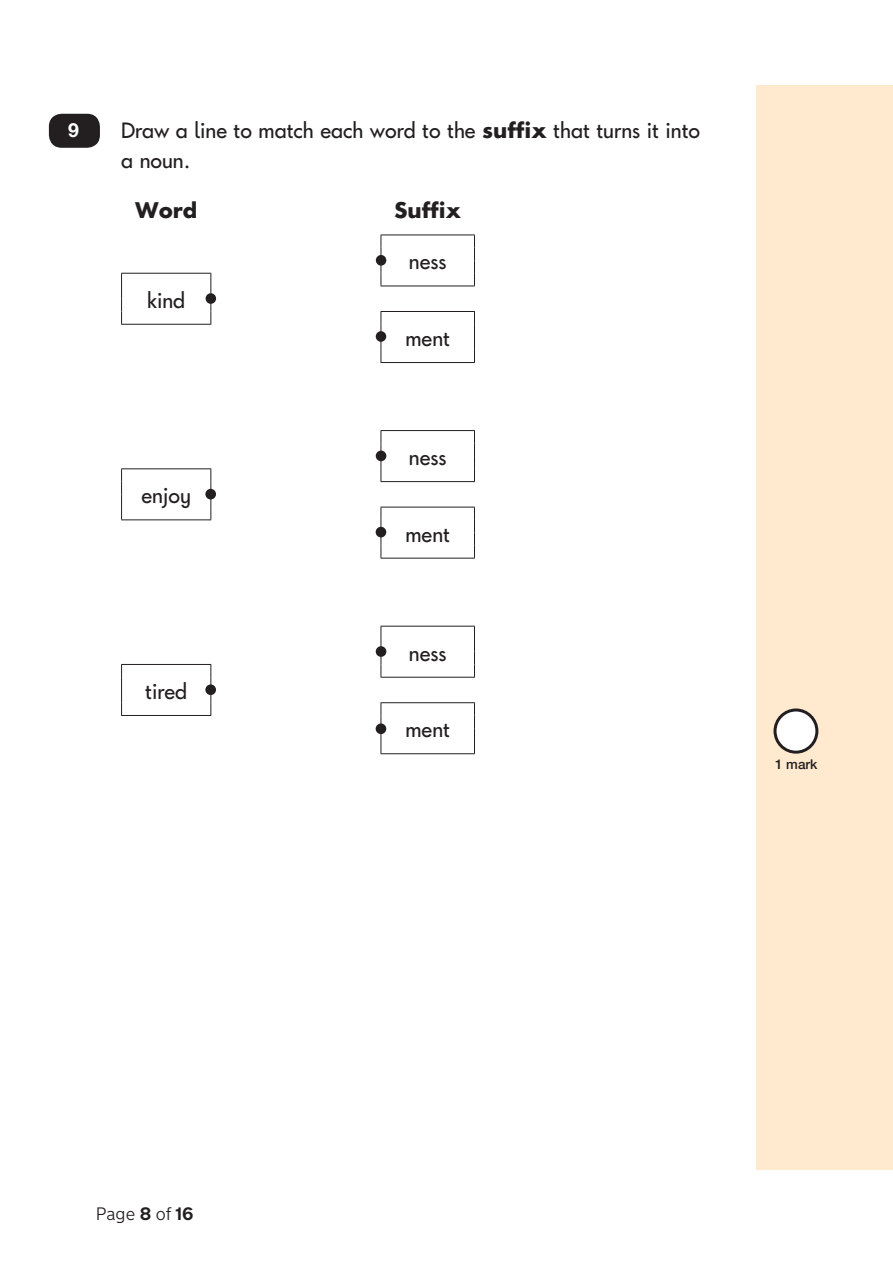
<style>
.page{position:relative;width:893px;height:1263px;background:#fff}
.page>*{position:absolute;margin:0;border:0;box-sizing:border-box;transform-origin:0 0}
.t1{font:22.5px/30px "Keystageone Regular 11";color:#231f20}
.t2{font:22.5px "Keystageone Bold 10";color:#231f20}
.t3{font:700 19.5px "Helvetica Neue LT Std";color:#fff}
.t4{font:300 18px "New Transport";color:#231f20}
.t5{font:500 13.5px "Helvetica Neue LT Std";color:#231f20}
.s1{font-family:"Keystageone Bold 10"}
.s2{font-weight:700}
</style>
<div class="page">
<div style="left:757px;top:85px;width:136px;height:1084px;background:#ffead0"></div>
<hr style="left:381px;top:235px;width:94px;height:1px;background:#231f20">
<svg style="left:381px;top:235px;width:1px;height:51px"></svg>
<svg style="left:474px;top:235px;width:1px;height:51px"></svg>
<hr style="left:381px;top:286px;width:94px;height:1px;background:#231f20">
<hr style="left:121px;top:273px;width:90px;height:1px;background:#231f20">
<svg style="left:121px;top:274px;width:1px;height:50px"></svg>
<svg style="left:210px;top:274px;width:1px;height:50px"></svg>
<hr style="left:121px;top:324px;width:90px;height:1px;background:#231f20">
<hr style="left:381px;top:311px;width:94px;height:1px;background:#231f20">
<svg style="left:381px;top:312px;width:1px;height:50px"></svg>
<svg style="left:474px;top:312px;width:1px;height:50px"></svg>
<hr style="left:381px;top:362px;width:94px;height:1px;background:#231f20">
<hr style="left:381px;top:430px;width:94px;height:1px;background:#231f20">
<svg style="left:381px;top:431px;width:1px;height:50px"></svg>
<svg style="left:474px;top:431px;width:1px;height:50px"></svg>
<hr style="left:381px;top:481px;width:94px;height:1px;background:#231f20">
<hr style="left:121px;top:468px;width:90px;height:1px;background:#231f20">
<svg style="left:121px;top:469px;width:1px;height:50px"></svg>
<svg style="left:210px;top:469px;width:1px;height:50px"></svg>
<hr style="left:121px;top:519px;width:90px;height:1px;background:#231f20">
<hr style="left:381px;top:507px;width:94px;height:1px;background:#231f20">
<svg style="left:381px;top:507px;width:1px;height:51px"></svg>
<svg style="left:474px;top:507px;width:1px;height:51px"></svg>
<hr style="left:381px;top:558px;width:94px;height:1px;background:#231f20">
<hr style="left:381px;top:626px;width:94px;height:1px;background:#231f20">
<svg style="left:381px;top:626px;width:1px;height:51px"></svg>
<svg style="left:474px;top:626px;width:1px;height:51px"></svg>
<hr style="left:381px;top:677px;width:94px;height:1px;background:#231f20">
<hr style="left:381px;top:702px;width:94px;height:1px;background:#231f20">
<svg style="left:381px;top:703px;width:1px;height:50px"></svg>
<svg style="left:474px;top:703px;width:1px;height:50px"></svg>
<hr style="left:381px;top:753px;width:94px;height:1px;background:#231f20">
<hr style="left:121px;top:664px;width:90px;height:1px;background:#231f20">
<svg style="left:121px;top:665px;width:1px;height:50px"></svg>
<svg style="left:210px;top:665px;width:1px;height:50px"></svg>
<hr style="left:121px;top:715px;width:90px;height:1px;background:#231f20">
<div style="left:775px;top:710px;width:42px;height:42px;background:#fff;border-radius:50%"></div>
<div style="left:773px;top:708px;width:45px;height:46px;border:3px solid #231f20;border-radius:50%"></div>
<div style="left:49px;top:114px;width:51px;height:34px;background:#231f20;border-radius:13px"></div>
<div style="left:206px;top:293px;width:10px;height:11px;background:#231f20;border-radius:50%"></div>
<div style="left:376px;top:255px;width:10px;height:11px;background:#231f20;border-radius:50%"></div>
<div style="left:376px;top:331px;width:10px;height:11px;background:#231f20;border-radius:50%"></div>
<div style="left:205px;top:489px;width:11px;height:10px;background:#231f20;border-radius:50%"></div>
<div style="left:376px;top:451px;width:10px;height:10px;background:#231f20;border-radius:50%"></div>
<div style="left:376px;top:527px;width:10px;height:10px;background:#231f20;border-radius:50%"></div>
<div style="left:205px;top:684px;width:11px;height:11px;background:#231f20;border-radius:50%"></div>
<div style="left:376px;top:646px;width:10px;height:11px;background:#231f20;border-radius:50%"></div>
<div style="left:376px;top:723px;width:10px;height:11px;background:#231f20;border-radius:50%"></div>
<p class="t3" style="left:68px;top:118px;width:12px">9</p>
<p class="t1" style="left:121px;top:117px;width:581px">Draw a line to match each word to the <span class="s1">suffix</span> that turns it into a noun.</p>
<p class="t2" style="left:135px;top:200px;width:64px">Word</p>
<p class="t2" style="left:394px;top:200px;width:68px">Suffix</p>
<p class="t1" style="left:147px;top:287px;width:40px">kind</p>
<p class="t1" style="left:409px;top:248px;width:39px">ness</p>
<p class="t1" style="left:405px;top:325px;width:46px">ment</p>
<p class="t1" style="left:141px;top:482px;width:51px">enjoy</p>
<p class="t1" style="left:145px;top:678px;width:43px">tired</p>
<p class="t1" style="left:409px;top:444px;width:39px">ness</p>
<p class="t1" style="left:405px;top:520px;width:46px">ment</p>
<p class="t1" style="left:409px;top:639px;width:39px">ness</p>
<p class="t1" style="left:405px;top:716px;width:46px">ment</p>
<p class="t5" style="left:775px;top:756px;width:44px">1 mark</p>
<p class="t4" style="left:96px;top:1203px;width:99px">Page <span class="s2">8</span> of <span class="s2">16</span></p>
</div>
